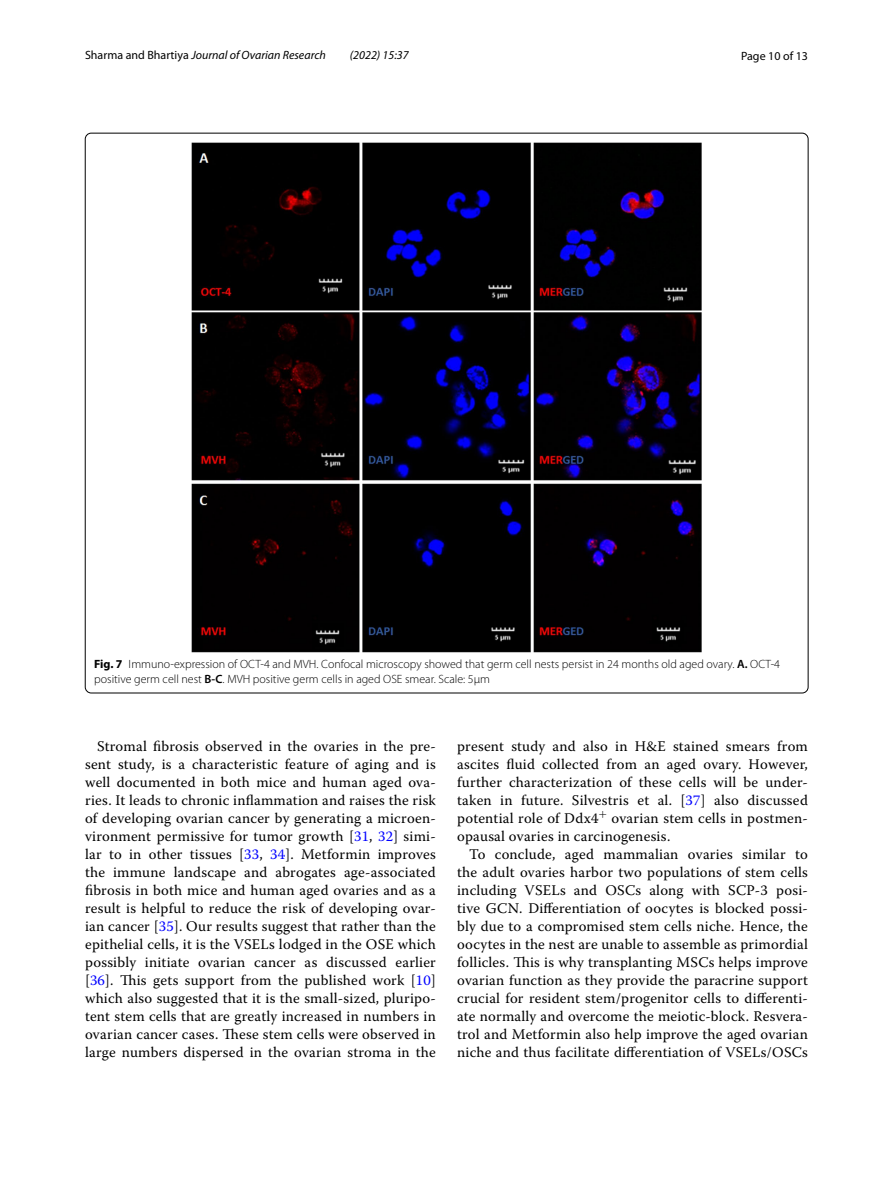
<style>
.page{position:relative;width:893px;height:1187px;background:#fff}
.page>*{position:absolute;margin:0;border:0;box-sizing:border-box;transform-origin:0 0}
.t1{font:14.7px/18px "Warnock Pro";letter-spacing:.015em;color:#000;text-align:justify}
.t2{font:300 12px/15px "Myriad Pro";color:#000}
.t3{font:italic 12px "Myriad Pro";color:#000}
.t4{font:12px "Myriad Pro";color:#000}
.s1{font-style:normal}
.s2{font-weight:700}
.s3{font-weight:600}
.s4{color:#00f}
</style>
<div class="page">
<img style="left:191px;top:142px;width:511px;height:510px">
<p class="t3" style="left:85px;top:48px;width:242px"><span class="s1">Sharma and Bhartiya</span> Journal of Ovarian Research</p>
<p class="t3" style="left:350px;top:48px;width:60px">(2022) 15:37</p>
<p class="t4" style="left:741px;top:48px;width:68px">Page 10 of 13</p>
<p class="t2" style="left:94px;top:656px;width:687px"><span class="s2">Fig. 7</span> Immuno-expression of OCT-4 and MVH. Confocal microscopy showed that germ cell nests persist in 24 months old aged ovary. <span class="s3">A.</span> OCT-4 positive germ cell nest <span class="s3">B-C</span>. MVH positive germ cells in aged OSE smear. Scale: 5µm</p>
<p class="t1" style="left:85px;top:736px;width:352px;text-indent:12px">Stromal fibrosis observed in the ovaries in the pre&shy;sent study, is a characteristic feature of aging and is well documented in both mice and human aged ova&shy;ries. It leads to chronic inflammation and raises the risk of developing ovarian cancer by generating a microen&shy;vironment permissive for tumor growth [<span class="s4">31</span>, <span class="s4">32</span>] simi&shy;lar to in other tissues [<span class="s4">33</span>, <span class="s4">34</span>]. Metformin improves the immune landscape and abrogates age-associated fibrosis in both mice and human aged ovaries and as a result is helpful to reduce the risk of developing ovar&shy;ian cancer [<span class="s4">35</span>]. Our results suggest that rather than the epithelial cells, it is the VSELs lodged in the OSE which possibly initiate ovarian cancer as discussed earlier [<span class="s4">36</span>]. This gets support from the published work [<span class="s4">10</span>] which also suggested that it is the small-sized, pluripo&shy;tent stem cells that are greatly increased in numbers in ovarian cancer cases. These stem cells were observed in large numbers dispersed in the ovarian stroma in the</p>
<p class="t1" style="left:457px;top:736px;width:352px">present study and also in H&amp;E stained smears from ascites fluid collected from an aged ovary. However, further characterization of these cells will be under&shy;taken in future. Silvestris et al. [<span class="s4">37</span>] also discussed potential role of Ddx4<sup>+</sup> ovarian stem cells in postmen&shy;opausal ovaries in carcinogenesis.</p>
<p class="t1" style="left:457px;top:844px;width:352px;text-indent:12px">To conclude, aged mammalian ovaries similar to the adult ovaries harbor two populations of stem cells including VSELs and OSCs along with SCP-3 posi&shy;tive GCN. Differentiation of oocytes is blocked possi&shy;bly due to a compromised stem cells niche. Hence, the oocytes in the nest are unable to assemble as primordial follicles. This is why transplanting MSCs helps improve ovarian function as they provide the paracrine support crucial for resident stem/progenitor cells to differenti&shy;ate normally and overcome the meiotic-block. Resvera&shy;trol and Metformin also help improve the aged ovarian niche and thus facilitate differentiation of VSELs/OSCs</p>
</div>
